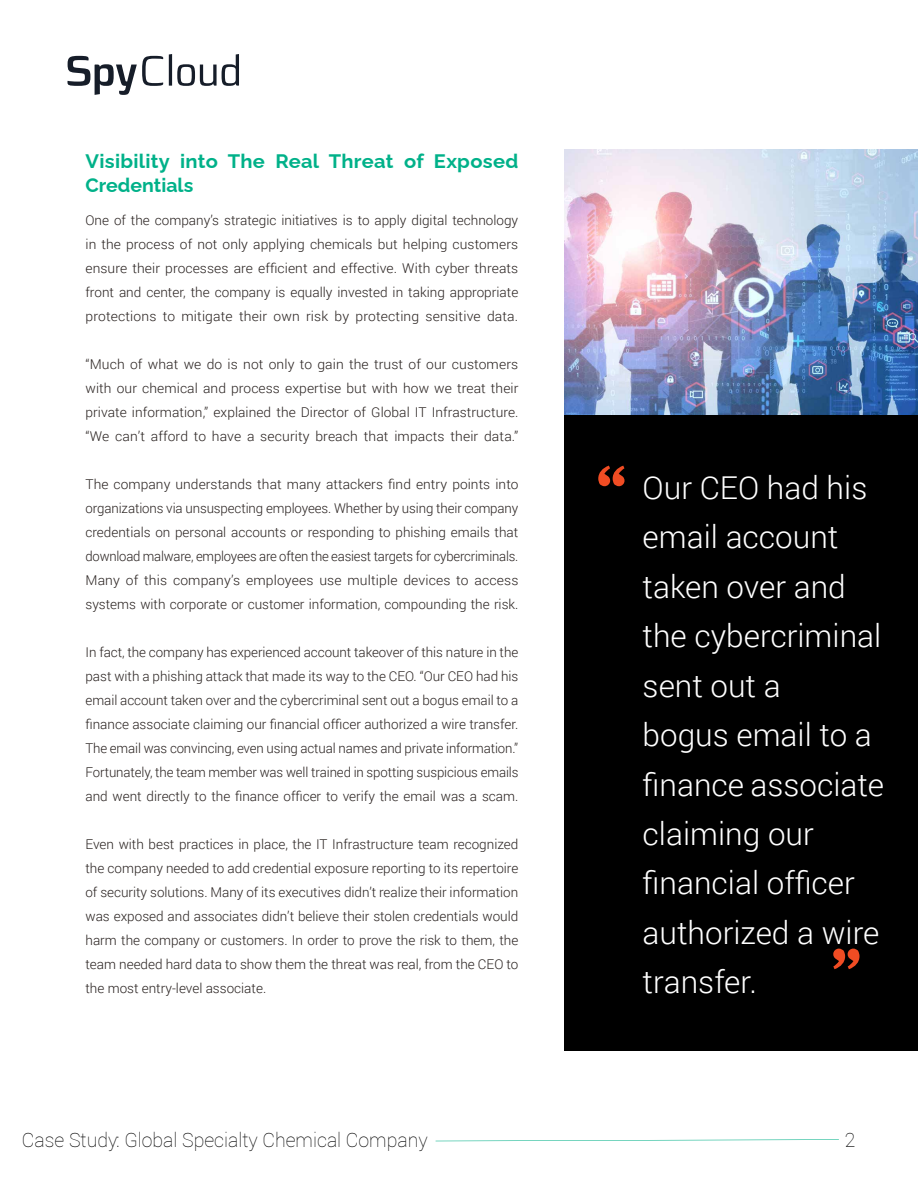
<style>
.page{position:relative;width:918px;height:1188px;background:#fff}
.page>*{position:absolute;margin:0;border:0;box-sizing:border-box;transform-origin:0 0}
.t1{font:300 31.5px/49.5px "Roboto";color:#fff}
.t2{font:700 19.5px/24px "Raleway";letter-spacing:.015em;color:#00b189}
.t3{font:100 19.5px "Roboto";color:#000}
.t4{font:300 13.5px/24px "Roboto";color:#28211f;text-align:justify}
</style>
<div class="page">
<svg style="left:68px;top:56px;width:95px;height:39px"></svg>
<svg style="left:169px;top:54px;width:70px;height:32px"></svg>
<svg style="left:436px;top:1139px;width:403px;height:2px"></svg>
<div style="left:564px;top:401px;width:354px;height:650px;background:#000"></div>
<svg style="left:598px;top:466px;width:27px;height:20px"></svg>
<svg style="left:833px;top:949px;width:27px;height:20px"></svg>
<img style="left:564px;top:149px;width:354px;height:265px">
<h2 class="t2" style="left:86px;top:147px;width:434px">Visibility into The Real Threat of Exposed<br>Credentials</h2>
<p class="t4" style="left:86px;top:207px;width:434px">One of the company’s strategic initiatives is to apply digital technology in the process of not only applying chemicals but helping customers ensure their processes are efficient and effective. With cyber threats front and center, the company is equally invested in taking appropriate protections to mitigate their own risk by protecting sensitive data.</p>
<p class="t4" style="left:86px;top:351px;width:435px">“Much of what we do is not only to gain the trust of our customers with our chemical and process expertise but with how we treat their private information,” explained the Director of Global IT Infrastructure. “We can’t afford to have a security breach that impacts their data.”</p>
<p class="t4" style="left:86px;top:471px;width:435px">The company understands that many attackers find entry points into organizations via unsuspecting employees. Whether by using their company credentials on personal accounts or responding to phishing emails that download malware, employees are often the easiest targets for cybercriminals.<br>Many of this company’s employees use multiple devices to access systems with corporate or customer information, compounding the risk.</p>
<p class="t4" style="left:86px;top:639px;width:435px">In fact, the company has experienced account takeover of this nature in the past with a phishing attack that made its way to the CEO. “Our CEO had his email account taken over and the cybercriminal sent out a bogus email to a finance associate claiming our financial officer authorized a wire transfer.<br>The email was convincing, even using actual names and private information.” Fortunately, the team member was well trained in spotting suspicious emails and went directly to the finance officer to verify the email was a scam.</p>
<p class="t4" style="left:86px;top:831px;width:434px">Even with best practices in place, the IT Infrastructure team recognized the company needed to add credential exposure reporting to its repertoire of security solutions. Many of its executives didn’t realize their information was exposed and associates didn’t believe their stolen credentials would harm the company or customers. In order to prove the risk to them, the team needed hard data to show them the threat was real, from the CEO to the most entry-level associate.</p>
<h1 class="t1" style="left:643px;top:462px;width:243px">Our CEO had his email account taken over and the cybercriminal sent out a<br>bogus email to a finance associate claiming our financial officer authorized a wire transfer.</h1>
<h2 class="t3" style="left:22px;top:1126px;width:407px">Case Study: Global Specialty Chemical Company</h2>
<h2 class="t3" style="left:845px;top:1126px;width:12px">2</h2>
</div>
